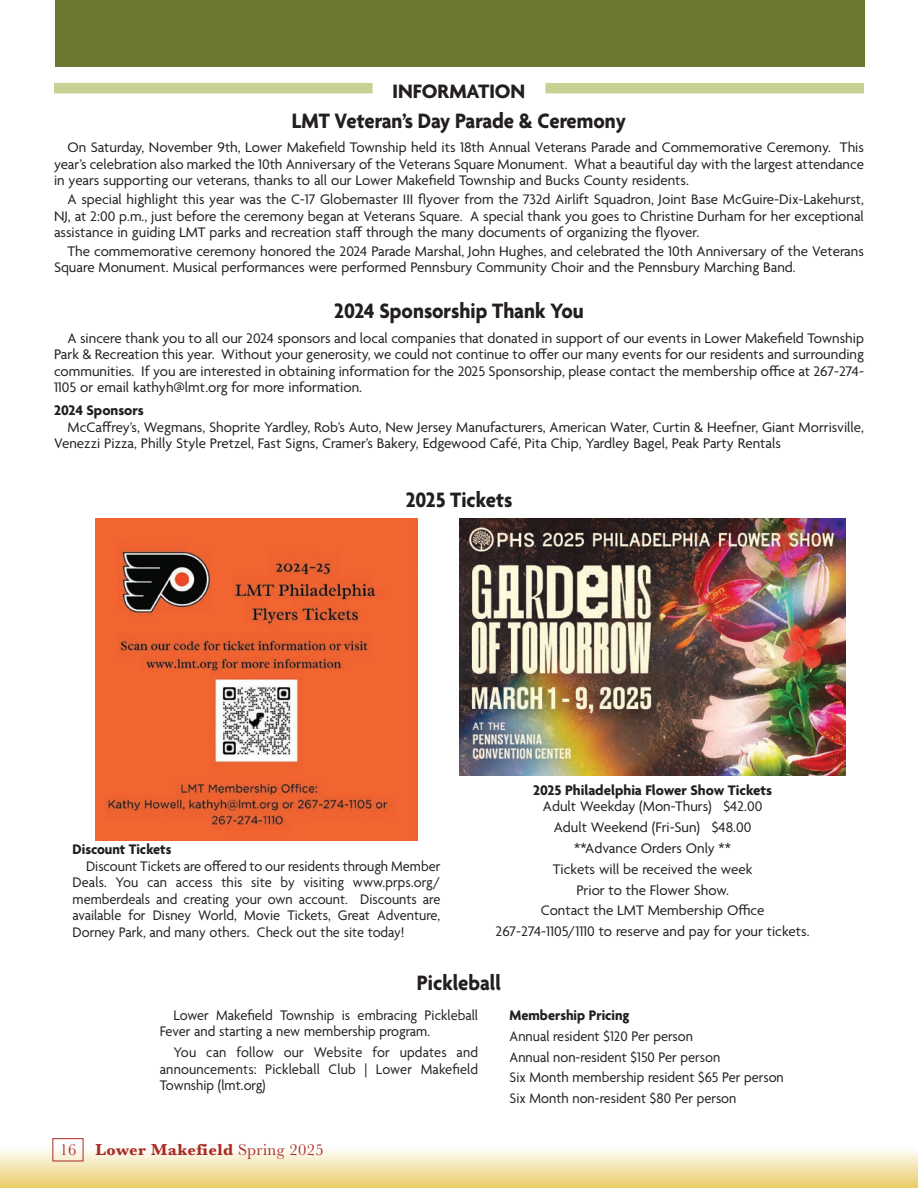
<style>
.page{position:relative;width:918px;height:1188px;background:#fff}
.page>*{position:absolute;margin:0;border:0;box-sizing:border-box;transform-origin:0 0}
.t1{font:700 22.5px "Agenda";color:#231f20;scale:.93 1}
.t2{font:700 21px "Agenda One";color:#231f20}
.t3{font:700 16.5px "Baskerville";letter-spacing:.025em;color:#a92b23}
.t4{font:15px/16.5px "Agenda";color:#231f20;text-align:justify}
.t5{font:15px/16.5px "Agenda";color:#231f20;text-align:justify;scale:.96 1}
.t6{font:700 15px "Agenda";color:#231f20}
.t7{font:700 15px "Agenda";color:#231f20;scale:.96 1}
.s1{font-weight:400}
</style>
<div class="page">
<div style="left:0;top:1145px;width:918px;height:43px;background:linear-gradient(to bottom,#fff,#e9cc67)"></div>
<div style="left:52px;top:1138px;width:31px;height:23px;border:1px solid #a92b23"></div>
<div style="left:56px;top:0;width:810px;height:67px;background:#6a7832"></div>
<div style="left:54px;top:83px;width:319px;height:10px;background:#c6d194"></div>
<div style="left:545px;top:83px;width:319px;height:10px;background:#c6d194"></div>
<img style="left:460px;top:519px;width:385px;height:257px">
<img style="left:96px;top:519px;width:321px;height:321px">
<p class="t2" style="left:393px;top:79px;width:134px">INFORMATION</p>
<p class="t1" style="left:292px;top:109px;width:361px">LMT Veteran’s Day Parade &amp; Ceremony</p>
<p class="t4" style="left:54px;top:140px;width:812px;text-indent:14px">On Saturday, November 9th, Lower Makefield Township held its 18th Annual Veterans Parade and Commemorative Ceremony. This year’s celebration also marked the 10th Anniversary of the Veterans Square Monument. What a beautiful day with the largest attendance in years supporting our veterans, thanks to all our Lower Makefield Township and Bucks County residents.</p>
<p class="t4" style="left:54px;top:192px;width:812px;text-indent:14px">A special highlight this year was the C-17 Globemaster III flyover from the 732d Airlift Squadron, Joint Base McGuire-Dix-Lakehurst, NJ, at 2:00 p.m., just before the ceremony began at Veterans Square. A special thank you goes to Christine Durham for her exceptional assistance in guiding LMT parks and recreation staff through the many documents of organizing the flyover.</p>
<p class="t4" style="left:54px;top:244px;width:811px;text-indent:14px">The commemorative ceremony honored the 2024 Parade Marshal, John Hughes, and celebrated the 10th Anniversary of the Veterans<br>Square Monument. Musical performances were performed Pennsbury Community Choir and the Pennsbury Marching Band.</p>
<p class="t1" style="left:334px;top:299px;width:270px">2024 Sponsorship Thank You</p>
<p class="t4" style="left:54px;top:331px;width:812px;text-indent:14px">A sincere thank you to all our 2024 sponsors and local companies that donated in support of our events in Lower Makefield Township Park &amp; Recreation this year. Without your generosity, we could not continue to offer our many events for our residents and surrounding communities. If you are interested in obtaining information for the 2025 Sponsorship, please contact the membership office at 267-274- 1105 or email kathyh@lmt.org for more information.</p>
<p class="t6" style="left:54px;top:402px;width:91px">2024 Sponsors</p>
<p class="t4" style="left:54px;top:419px;width:811px;text-indent:14px">McCaffrey’s, Wegmans, Shoprite Yardley, Rob’s Auto, New Jersey Manufacturers, American Water, Curtin &amp; Heefner, Giant Morrisville,<br>Venezzi Pizza, Philly Style Pretzel, Fast Signs, Cramer’s Bakery, Edgewood Café, Pita Chip, Yardley Bagel, Peak Party Rentals</p>
<p class="t1" style="left:406px;top:488px;width:116px">2025 Tickets</p>
<p class="t6" style="left:533px;top:782px;width:241px">2025 Philadelphia Flower Show Tickets</p>
<p class="t4" style="left:543px;top:799px;width:221px">Adult Weekday (Mon-Thurs) $42.00</p>
<p class="t4" style="left:554px;top:820px;width:199px">Adult Weekend (Fri-Sun) $48.00</p>
<p class="t4" style="left:574px;top:841px;width:158px">**Advance Orders Only **</p>
<p class="t4" style="left:553px;top:862px;width:201px">Tickets will be received the week</p>
<p class="t4" style="left:576px;top:882px;width:154px">Prior to the Flower Show.</p>
<p class="t4" style="left:541px;top:903px;width:225px">Contact the LMT Membership Office</p>
<p class="t4" style="left:496px;top:924px;width:315px">267-274-1105/1110 to reserve and pay for your tickets.</p>
<p class="t7" style="left:73px;top:842px;width:104px">Discount Tickets</p>
<p class="t5" style="left:73px;top:859px;width:385px;text-indent:13px">Discount Tickets are offered to our residents through Member Deals. You can access this site by visiting www.prps.org/ memberdeals and creating your own account. Discounts are available for Disney World, Movie Tickets, Great Adventure, Dorney Park, and many others. Check out the site today!</p>
<p class="t1" style="left:417px;top:971px;width:92px">Pickleball</p>
<p class="t5" style="left:160px;top:1008px;width:333px;text-indent:13px">Lower Makefield Township is embracing Pickleball<br>Fever and starting a new membership program.</p>
<p class="t5" style="left:160px;top:1045px;width:333px;text-indent:13px">You can follow our Website for updates and announcements: Pickleball Club | Lower Makefield Township (lmt.org)</p>
<p class="t3" style="left:60px;top:1138px;width:265px"><span class="s1">16</span> Lower Makefield <span class="s1">Spring 2025</span></p>
<p class="t7" style="left:510px;top:1007px;width:126px">Membership Pricing</p>
<p class="t5" style="left:510px;top:1029px;width:193px">Annual resident $120 Per person</p>
<p class="t5" style="left:510px;top:1049px;width:221px">Annual non-resident $150 Per person</p>
<p class="t5" style="left:510px;top:1070px;width:287px">Six Month membership resident $65 Per person</p>
<p class="t5" style="left:510px;top:1091px;width:238px">Six Month non-resident $80 Per person</p>
</div>
